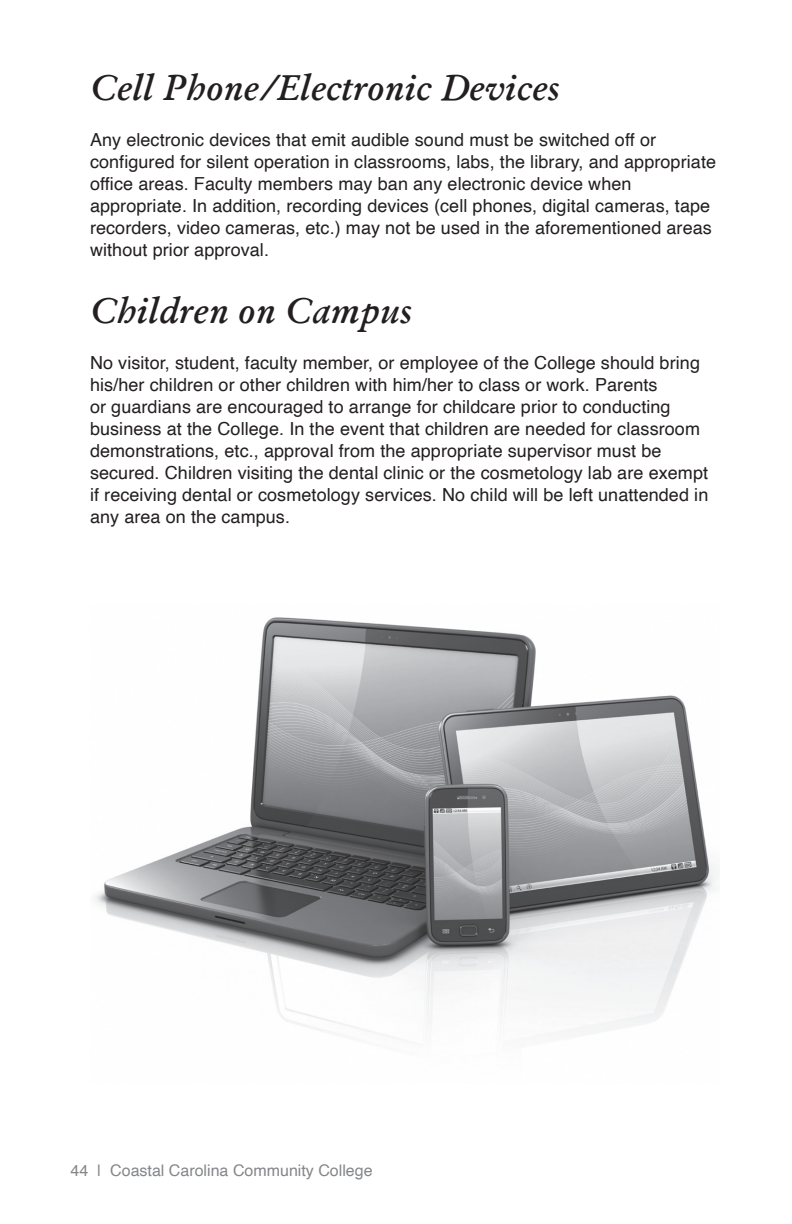
<style>
.page{position:relative;width:792px;height:1224px;background:#fff}
.page>*{position:absolute;margin:0;border:0;box-sizing:border-box;transform-origin:0 0}
.t1{font:italic 600 36px "Garamond";letter-spacing:.005em;color:#231f20}
.t2{font:18px/22px "Helvetica";letter-spacing:.005em;color:#231f20}
.t3{font:16px "Helvetica";color:#848689}
</style>
<div class="page">
<img style="left:95px;top:617px;width:622px;height:421px">
<h1 class="t1" style="left:90px;top:65px;width:471px">Cell Phone/Electronic Devices</h1>
<p class="t2" style="left:90px;top:129px;width:628px">Any electronic devices that emit audible sound must be switched off or configured for silent operation in classrooms, labs, the library, and appropriate office areas. Faculty members may ban any electronic device when appropriate. In addition, recording devices (cell phones, digital cameras, tape recorders, video cameras, etc.) may not be used in the aforementioned areas without prior approval.</p>
<h1 class="t1" style="left:90px;top:288px;width:323px">Children on Campus</h1>
<p class="t2" style="left:90px;top:352px;width:620px">No visitor, student, faculty member, or employee of the College should bring his/her children or other children with him/her to class or work. Parents<br>or guardians are encouraged to arrange for childcare prior to conducting business at the College. In the event that children are needed for classroom demonstrations, etc., approval from the appropriate supervisor must be secured. Children visiting the dental clinic or the cosmetology lab are exempt if receiving dental or cosmetology services. No child will be left unattended in any area on the campus.</p>
<p class="t3" style="left:71px;top:1158px;width:304px">44 | Coastal Carolina Community College</p>
</div>
